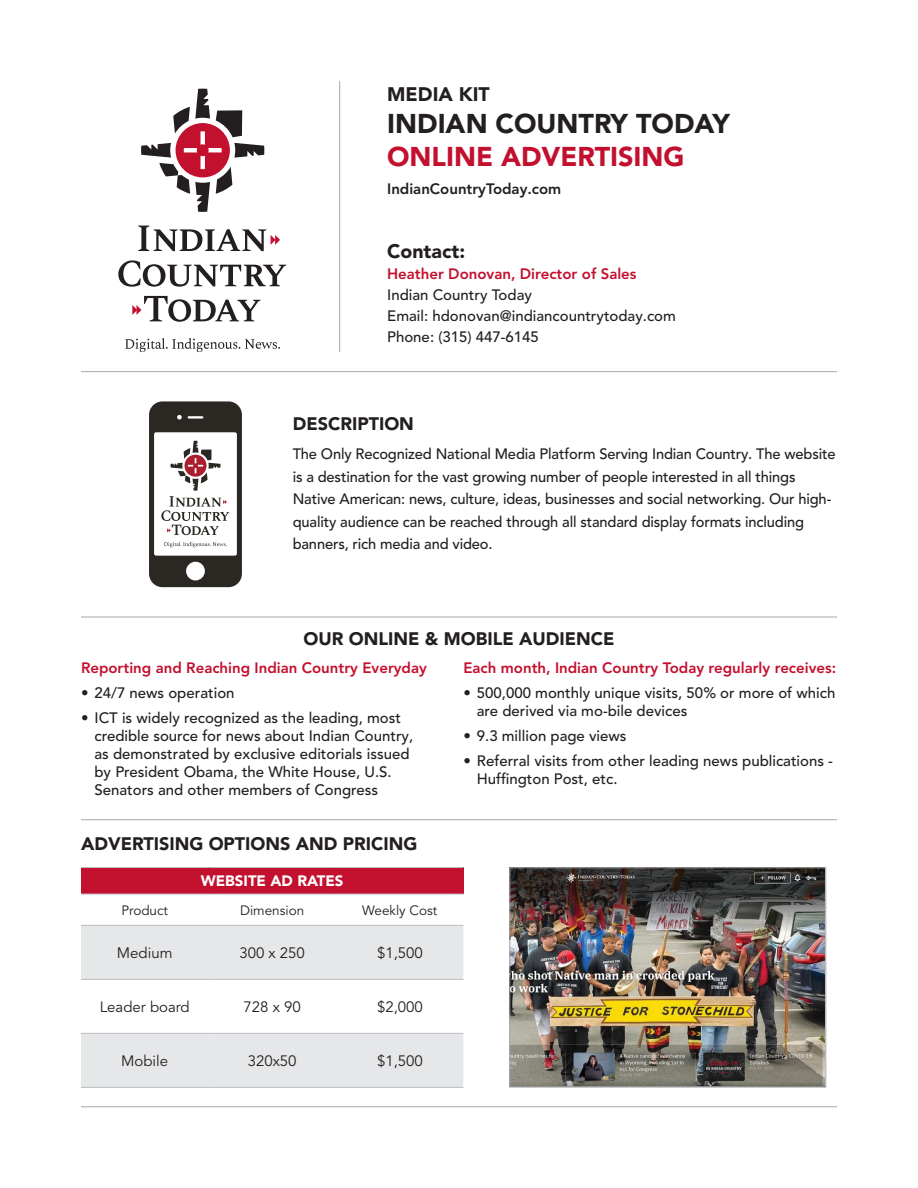
<style>
.page{position:relative;width:918px;height:1188px;background:#fff}
.page>*{position:absolute;margin:0;border:0;box-sizing:border-box;transform-origin:0 0}
.t1{font:900 27px "Avenir LT Pro";color:#231f20}
.t2{font:900 27px "Avenir LT Pro";color:#c3102f}
.t3{font:900 19.5px "Avenir LT Pro";color:#231f20}
.t4{font:900 18px "Avenir LT Pro";color:#231f20}
.t5{font:500 15px/18px "Avenir LT Pro";color:#231f20}
.t6{font:800 15px "Avenir LT Pro";color:#c3102f}
.t7{font:15px "Avenir LT Pro";color:#231f20}
.t8{font:800 15px "Avenir LT Pro";color:#231f20}
.t9{font:900 15px "Avenir LT Pro";color:#fff}
.t10{font:13.5px "Avenir LT Pro";color:#231f20}
</style>
<div class="page">
<svg style="left:118px;top:260px;width:168px;height:27px"></svg>
<svg style="left:132px;top:296px;width:129px;height:26px"></svg>
<svg style="left:138px;top:226px;width:142px;height:25px"></svg>
<svg style="left:125px;top:338px;width:155px;height:14px"></svg>
<svg style="left:141px;top:89px;width:123px;height:123px"></svg>
<hr style="left:339px;top:81px;width:1px;height:271px;background:#a8a9ad">
<hr style="left:81px;top:371px;width:756px;height:1px;background:#a8a9ad">
<hr style="left:81px;top:819px;width:756px;height:1px;background:#a8a9ad">
<hr style="left:81px;top:617px;width:756px;height:1px;background:#a8a9ad">
<hr style="left:81px;top:1106px;width:756px;height:1px;background:#a8a9ad">
<div style="left:81px;top:868px;width:382px;height:26px;background:#c3102f"></div>
<svg style="left:81px;top:926px;width:382px;height:161px;fill:#e6e7e9"></svg>
<hr style="left:81px;top:867px;width:127px;height:1px;background:#bcbdc0">
<hr style="left:208px;top:867px;width:128px;height:1px;background:#bcbdc0">
<hr style="left:336px;top:867px;width:127px;height:1px;background:#bcbdc0">
<hr style="left:81px;top:894px;width:127px;height:1px;background:#bcbdc0">
<hr style="left:208px;top:894px;width:128px;height:1px;background:#bcbdc0">
<hr style="left:336px;top:894px;width:127px;height:1px;background:#bcbdc0">
<hr style="left:81px;top:925px;width:127px;height:1px;background:#bcbdc0">
<hr style="left:208px;top:925px;width:128px;height:1px;background:#bcbdc0">
<hr style="left:336px;top:925px;width:127px;height:1px;background:#bcbdc0">
<hr style="left:81px;top:979px;width:127px;height:1px;background:#bcbdc0">
<hr style="left:208px;top:979px;width:128px;height:1px;background:#bcbdc0">
<hr style="left:336px;top:979px;width:127px;height:1px;background:#bcbdc0">
<hr style="left:81px;top:1033px;width:127px;height:1px;background:#bcbdc0">
<hr style="left:208px;top:1033px;width:128px;height:1px;background:#bcbdc0">
<hr style="left:336px;top:1033px;width:127px;height:1px;background:#bcbdc0">
<hr style="left:81px;top:1087px;width:127px;height:1px;background:#bcbdc0">
<hr style="left:208px;top:1087px;width:128px;height:1px;background:#bcbdc0">
<hr style="left:336px;top:1087px;width:127px;height:1px;background:#bcbdc0">
<svg style="left:149px;top:401px;width:93px;height:186px"></svg>
<img style="left:511px;top:869px;width:313px;height:216px">
<div style="left:509px;top:867px;width:317px;height:220px;border:1px solid #a8a9ad"></div>
<h2 class="t3" style="left:387px;top:82px;width:104px">MEDIA KIT</h2>
<h1 class="t1" style="left:387px;top:108px;width:344px">INDIAN COUNTRY TODAY</h1>
<h1 class="t2" style="left:387px;top:140px;width:299px">ONLINE ADVERTISING</h1>
<p class="t8" style="left:387px;top:180px;width:176px">IndianCountryToday.com</p>
<h2 class="t3" style="left:387px;top:239px;width:79px">Contact:</h2>
<p class="t6" style="left:387px;top:265px;width:251px">Heather Donovan, Director of Sales</p>
<p class="t5" style="left:387px;top:285px;width:290px;line-height:21px">Indian Country Today<br>Email: hdonovan@indiancountrytoday.com<br>Phone: (315) 447-6145</p>
<p class="t4" style="left:293px;top:413px;width:123px">DESCRIPTION</p>
<p class="t5" style="left:293px;top:443px;width:544px;line-height:22.5px">The Only Recognized National Media Platform Serving Indian Country. The website is a destination for the vast growing number of people interested in all things Native American: news, culture, ideas, businesses and social networking. Our high&shy;quality audience can be reached through all standard display formats including banners, rich media and video.</p>
<p class="t4" style="left:304px;top:628px;width:312px">OUR ONLINE &amp; MOBILE AUDIENCE</p>
<p class="t6" style="left:81px;top:659px;width:347px">Reporting and Reaching Indian Country Everyday</p>
<p class="t5" style="left:81px;top:684px;width:155px">• 24/7 news operation</p>
<p class="t5" style="left:94px;top:709px;width:320px;text-indent:-14px">• ICT is widely recognized as the leading, most credible source for news about Indian Country, as demonstrated by exclusive editorials issued by President Obama, the White House, U.S.<br>Senators and other members of Congress</p>
<p class="t4" style="left:81px;top:833px;width:338px">ADVERTISING OPTIONS AND PRICING</p>
<p class="t9" style="left:201px;top:872px;width:144px">WEBSITE AD RATES</p>
<p class="t10" style="left:121px;top:902px;width:48px">Product</p>
<p class="t10" style="left:240px;top:902px;width:66px">Dimension</p>
<p class="t10" style="left:362px;top:902px;width:77px">Weekly Cost</p>
<p class="t7" style="left:117px;top:944px;width:57px">Medium</p>
<p class="t7" style="left:239px;top:944px;width:67px">300 x 250</p>
<p class="t7" style="left:377px;top:944px;width:47px">$1,500</p>
<p class="t7" style="left:100px;top:998px;width:91px">Leader board</p>
<p class="t7" style="left:244px;top:998px;width:59px">728 x 90</p>
<p class="t7" style="left:377px;top:998px;width:47px">$2,000</p>
<p class="t7" style="left:121px;top:1052px;width:48px">Mobile</p>
<p class="t7" style="left:248px;top:1052px;width:50px">320x50</p>
<p class="t7" style="left:377px;top:1052px;width:47px">$1,500</p>
<p class="t6" style="left:463px;top:659px;width:374px">Each month, Indian Country Today regularly receives:</p>
<p class="t5" style="left:477px;top:684px;width:360px;text-indent:-14px">• 500,000 monthly unique visits, 50% or more of which are derived via mo-bile devices</p>
<p class="t5" style="left:463px;top:727px;width:165px">• 9.3 million page views</p>
<p class="t5" style="left:477px;top:752px;width:358px;text-indent:-14px">• Referral visits from other leading news publications -<br>Huffington Post, etc.</p>
</div>
